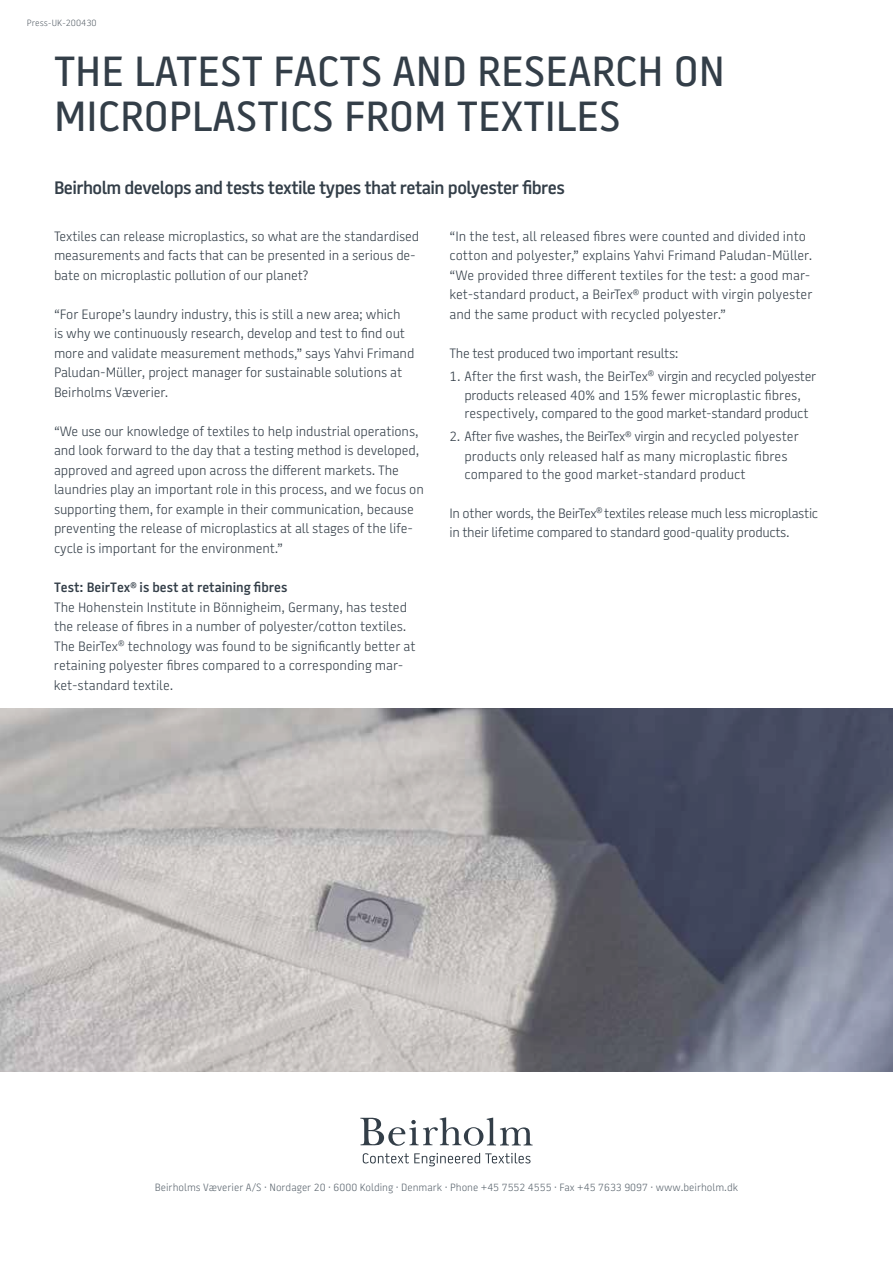
<style>
.page{position:relative;width:893px;height:1263px;background:#fff}
.page>*{position:absolute;margin:0;border:0;box-sizing:border-box;transform-origin:0 0}
.t1{font:500 42px/45px "Battersea";color:#333e48}
.t2{font:600 18px "Battersea";letter-spacing:-.03em;color:#333e48}
.t3{font:300 13.5px/19.5px "Battersea";letter-spacing:-.01em;color:#333e48}
.t4{font:300 10.5px "Battersea";color:#5d6770}
.t5{font:100 9px "Battersea";color:#333e48}
.s1{font-weight:600}
</style>
<div class="page">
<svg style="left:360px;top:1117px;width:173px;height:29px"></svg>
<svg style="left:363px;top:1153px;width:168px;height:13px"></svg>
<img style="left:0;top:709px;width:893px;height:362px">
<p class="t5" style="left:27px;top:17px;width:71px">Press-UK-200430</p>
<h1 class="t1" style="left:54px;top:50px;width:672px">THE LATEST FACTS AND RESEARCH ON<br>MICROPLASTICS FROM TEXTILES</h1>
<h2 class="t2" style="left:54px;top:176px;width:512px">Beirholm develops and tests textile types that retain polyester fibres</h2>
<p class="t3" style="left:54px;top:227px;width:367px">Textiles can release microplastics, so what are the standardised measurements and facts that can be presented in a serious de&shy;bate on microplastic pollution of our planet?</p>
<p class="t3" style="left:54px;top:305px;width:362px">“For Europe’s laundry industry, this is still a new area; which<br>is why we continuously research, develop and test to find out more and validate measurement methods,” says Yahvi Frimand Paludan-Müller, project manager for sustainable solutions at Beirholms Væverier.</p>
<p class="t3" style="left:54px;top:422px;width:371px">“We use our knowledge of textiles to help industrial operations, and look forward to the day that a testing method is developed, approved and agreed upon across the different markets. The laundries play an important role in this process, and we focus on supporting them, for example in their communication, because preventing the release of microplastics at all stages of the life&shy;cycle is important for the environment.”</p>
<p class="t3" style="left:54px;top:578px;width:363px"><span class="s1">Test: BeirTex</span><sup>®</sup> <span class="s1">is best at retaining fibres<br></span>The Hohenstein Institute in Bönnigheim, Germany, has tested the release of fibres in a number of polyester/cotton textiles.<br>The BeirTex<sup>®</sup> technology was found to be significantly better at retaining polyester fibres compared to a corresponding mar&shy;ket-standard textile.</p>
<p class="t3" style="left:449px;top:227px;width:365px">“In the test, all released fibres were counted and divided into cotton and polyester,” explains Yahvi Frimand Paludan-Müller. “We provided three different textiles for the test: a good mar&shy;ket-standard product, a BeirTex<sup>®</sup> product with virgin polyester and the same product with recycled polyester.”</p>
<p class="t3" style="left:449px;top:344px;width:231px">The test produced two important results:</p>
<p class="t3" style="left:449px;top:367px;width:368px;text-align:center">1. After the first wash, the BeirTex<sup>®</sup> virgin and recycled polyester products released 40% and 15% fewer microplastic fibres,</p>
<p class="t3" style="left:464px;top:404px;width:346px">respectively, compared to the good market-standard product</p>
<p class="t3" style="left:449px;top:427px;width:351px;text-align:center">2. After five washes, the BeirTex<sup>®</sup> virgin and recycled polyester products only released half as many microplastic fibres</p>
<p class="t3" style="left:464px;top:465px;width:283px">compared to the good market-standard product</p>
<p class="t3" style="left:449px;top:504px;width:370px">In other words, the BeirTex<sup>®</sup> textiles release much less microplastic in their lifetime compared to standard good-quality products.</p>
<p class="t4" style="left:155px;top:1181px;width:585px">Beirholms Væverier A/S · Nordager 20 · 6000 Kolding · Denmark · Phone +45 7552 4555 · Fax +45 7633 9097 · www.beirholm.dk</p>
</div>
